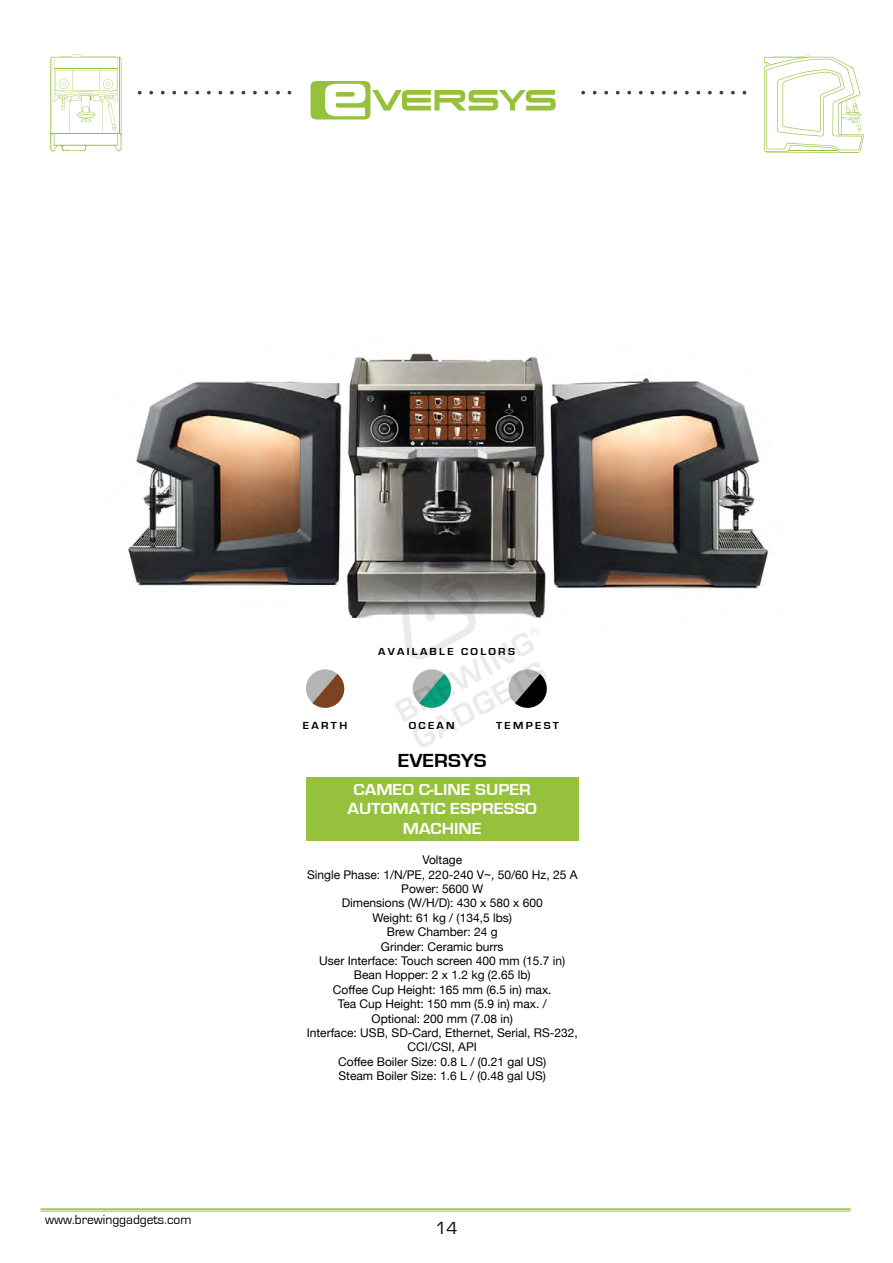
<style>
.page{position:relative;width:893px;height:1263px;background:#fff}
.page>*{position:absolute;margin:0;border:0;box-sizing:border-box;transform-origin:0 0}
.t1{font:700 19.5px "Eurostile";color:#000;scale:1.1 1}
.t2{font:18px "Eurostile";color:#000}
.t3{font:700 16.5px/19.5px "Eurostile";color:#fff;text-align:center;scale:1.1 1}
.t4{font:13.5px "Eurostile";color:#000}
.t5{font:12px/14.4px "Helvetica Neue";color:#000;text-align:center}
.t6{font:700 10.5px "Eurostile";letter-spacing:.2em;color:#000;scale:1.1 1}
</style>
<div class="page">
<div style="left:306px;top:777px;width:272px;height:64px;background:#96c13d"></div>
<svg style="left:140px;top:54px;width:724px;height:99px"></svg>
<hr style="left:788px;top:150px;width:49px;height:1px;background:#96c13d">
<svg style="left:50px;top:54px;width:71px;height:97px"></svg>
<hr style="left:50px;top:133px;width:71px;height:1px;background:#96c13d">
<img style="left:128px;top:353px;width:641px;height:266px">
<div style="left:306px;top:669px;width:38px;height:39px;background:#b5b5b5;border-radius:50%"></div>
<svg style="left:312px;top:674px;width:33px;height:34px"></svg>
<hr style="left:40px;top:1208px;width:810px;height:2px;background:#96c13d">
<hr style="left:40px;top:1211px;width:810px;height:1px;background:#96c13d">
<svg style="left:371px;top:542px;width:178px;height:205px"></svg>
<p class="t4" style="left:45px;top:1212px;width:148px">www.brewinggadgets.com</p>
<p class="t6" style="left:378px;top:646px;width:126px">AVAILABLE COLORS</p>
<p class="t6" style="left:303px;top:720px;width:42px">EARTH</p>
<p class="t6" style="left:409px;top:720px;width:43px">OCEAN</p>
<p class="t6" style="left:496px;top:720px;width:59px">TEMPEST</p>
<h1 class="t1" style="left:398px;top:750px;width:82px">EVERSYS</h1>
<h3 class="t3" style="left:348px;top:780px;width:174px">CAMEO C-LINE SUPER<br>AUTOMATIC ESPRESSO<br>MACHINE</h3>
<p class="t5" style="left:307px;top:853px;width:273px">Voltage<br>Single Phase: 1/N/PE, 220-240 V~, 50/60 Hz, 25 A<br>Power: 5600 W<br>Dimensions (W/H/D): 430 x 580 x 600<br>Weight: 61 kg / (134,5 lbs)<br>Brew Chamber: 24 g<br>Grinder: Ceramic burrs<br>User Interface: Touch screen 400 mm (15.7 in)<br>Bean Hopper: 2 x 1.2 kg (2.65 lb)<br>Coffee Cup Height: 165 mm (6.5 in) max.<br>Tea Cup Height: 150 mm (5.9 in) max. /<br>Optional: 200 mm (7.08 in)<br>Interface: USB, SD-Card, Ethernet, Serial, RS-232,<br>CCI/CSI, API<br>Coffee Boiler Size: 0.8 L / (0.21 gal US)<br>Steam Boiler Size: 1.6 L / (0.48 gal US)</p>
<h2 class="t2" style="left:435px;top:1218px;width:24px">14</h2>
</div>
